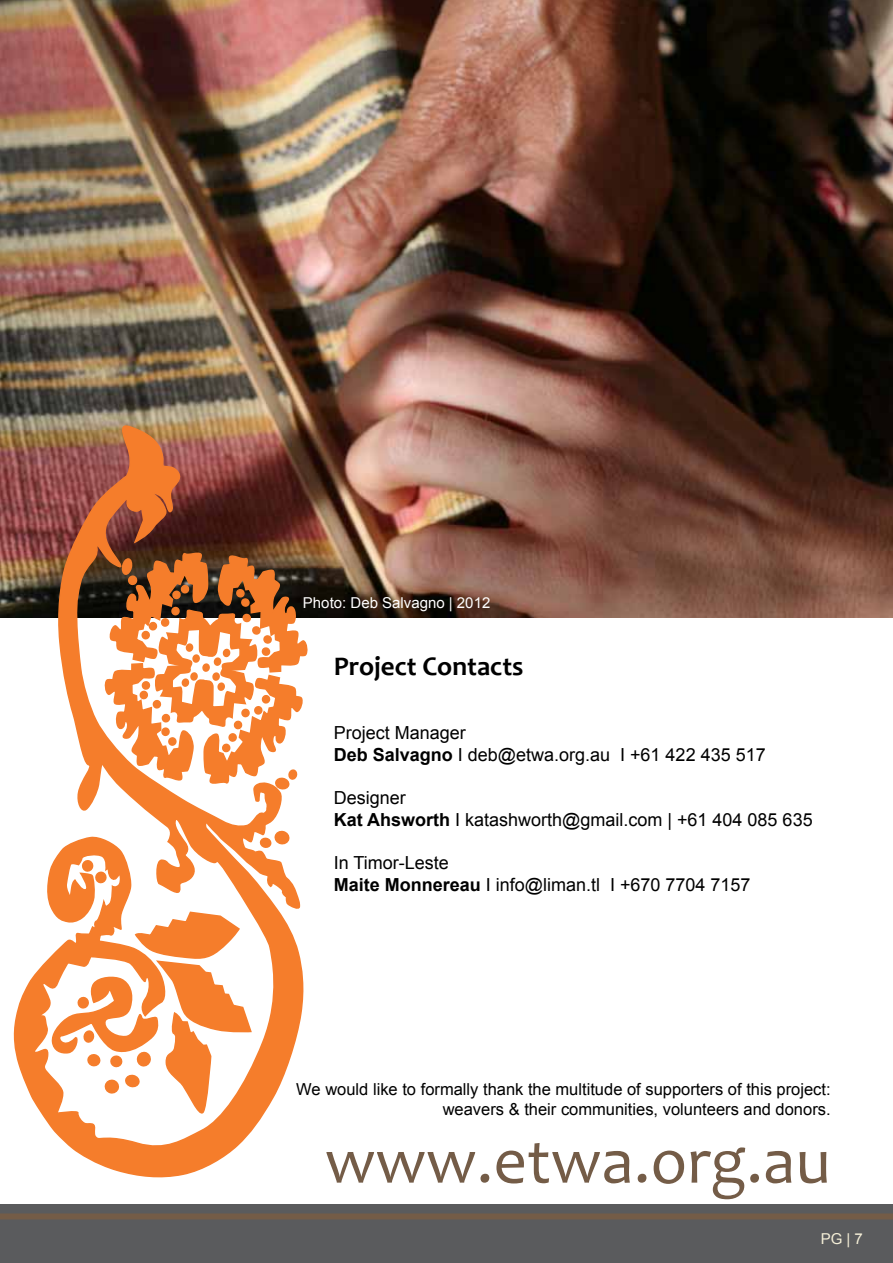
<style>
.page{position:relative;width:893px;height:1263px;background:#fff}
.page>*{position:absolute;margin:0;border:0;box-sizing:border-box;transform-origin:0 0}
.t1{font:66px "Candara";color:#745c47}
.t2{font:700 27px "Candara";color:#000}
.t3{font:18px/21.6px "Arial";color:#000}
.t4{font:16.5px/19.8px "Arial";color:#000;text-align:right}
.t5{font:15px "Arial";color:#fff}
.t6{font:15px "Arial";color:#f6f0d8}
.s1{font-weight:700}
</style>
<div class="page">
<div style="left:0;top:1205px;width:893px;height:58px;background:#5a5b5d"></div>
<div style="left:0;top:1213px;width:893px;height:6px;background:#745c47"></div>
<img style="left:0;top:0;width:893px;height:618px">
<svg style="left:11px;top:422px;width:295px;height:756px"></svg>
<svg style="left:103px;top:549px;width:206px;height:299px"></svg>
<svg style="left:51px;top:911px;width:201px;height:208px"></svg>
<svg style="left:82px;top:860px;width:26px;height:23px"></svg>
<p class="t5" style="left:303px;top:593px;width:189px">Photo: Deb Salvagno | 2012</p>
<h2 class="t2" style="left:334px;top:649px;width:191px">Project Contacts</h2>
<p class="t3" style="left:334px;top:722px;width:434px">Project Manager<br><span class="s1">Deb Salvagno</span> I deb@etwa.org.au I +61 422 435 517</p>
<p class="t3" style="left:334px;top:787px;width:480px">Designer<br><span class="s1">Kat Ahsworth</span> I katashworth@gmail.com | +61 404 085 635</p>
<p class="t3" style="left:334px;top:852px;width:418px">In Timor-Leste<br><span class="s1">Maite Monnereau</span> I info@liman.tl I +670 7704 7157</p>
<p class="t4" style="left:296px;top:1079px;width:536px">We would like to formally thank the multitude of supporters of this project: weavers &amp; their communities, volunteers and donors.</p>
<h1 class="t1" style="left:325px;top:1120px;width:507px">www.etwa.org.au</h1>
<p class="t6" style="left:821px;top:1228px;width:44px">PG | 7</p>
</div>
